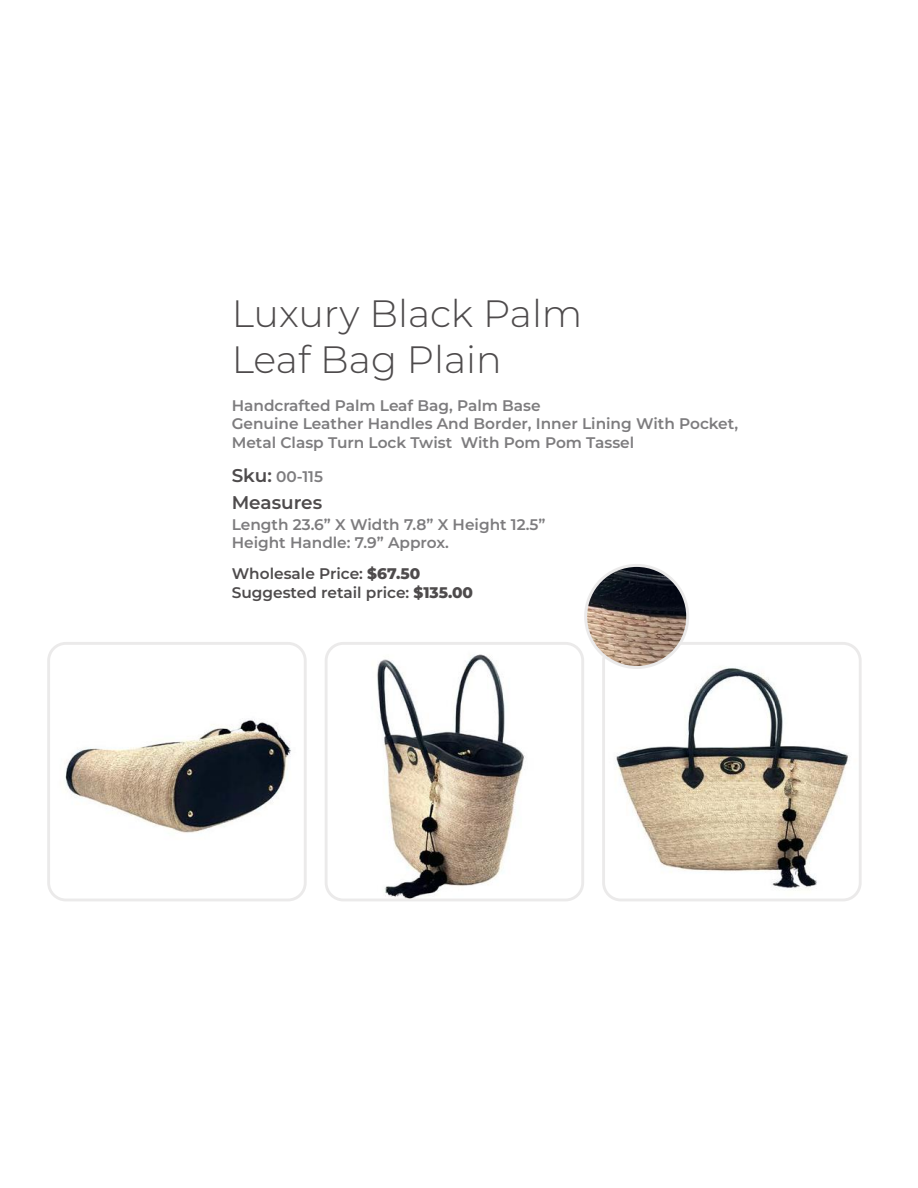
<style>
.page{position:relative;width:918px;height:1188px;background:#fff}
.page>*{position:absolute;margin:0;border:0;box-sizing:border-box;transform-origin:0 0}
.t1{font:300 38.1px/45.8px "Montserrat";color:#4e4b4c}
.t2{font:600 18.45px "Montserrat";color:#4e4b4c}
.t3{font:600 15.3px/18.5px "Montserrat";color:#7d7c7e}
.t4{font:600 15.3px/19.2px "Montserrat";color:#4e4b4c}
.s1{font-size:18.45px;color:#4e4b4c}
.s2{font-weight:800}
</style>
<div class="page">
<img style="left:606px;top:646px;width:252px;height:251px">
<div style="left:602px;top:642px;width:260px;height:259px;border:3px solid #ebeaea;border-radius:17px"></div>
<img style="left:329px;top:646px;width:251px;height:251px">
<div style="left:325px;top:642px;width:259px;height:259px;border:3px solid #ebeaea;border-radius:17px"></div>
<img style="left:51px;top:646px;width:252px;height:251px">
<div style="left:47px;top:642px;width:260px;height:259px;border:3px solid #ebeaea;border-radius:17px"></div>
<img style="left:586px;top:565px;width:102px;height:102px;border-radius:51px">
<div style="left:584px;top:564px;width:105px;height:105px;border:3px solid #ebeaea;border-radius:50%"></div>
<h1 class="t1" style="left:232px;top:290px;width:352px">Luxury Black Palm<br>Leaf Bag Plain</h1>
<p class="t3" style="left:232px;top:396px;width:508px">Handcrafted Palm Leaf Bag, Palm Base<br>Genuine Leather Handles And Border, Inner Lining With Pocket,<br>Metal Clasp Turn Lock Twist With Pom Pom Tassel</p>
<p class="t3" style="left:232px;top:467px;width:93px"><span class="s1">Sku:</span> 00-115</p>
<p class="t2" style="left:232px;top:490px;width:92px">Measures</p>
<p class="t3" style="left:232px;top:515px;width:315px">Length 23.6” X Width 7.8” X Height 12.5”<br>Height Handle: 7.9” Approx.</p>
<p class="t4" style="left:232px;top:563px;width:243px">Wholesale Price: <span class="s2">$67.50<br></span>Suggested retail price: <span class="s2">$135.00</span></p>
</div>
